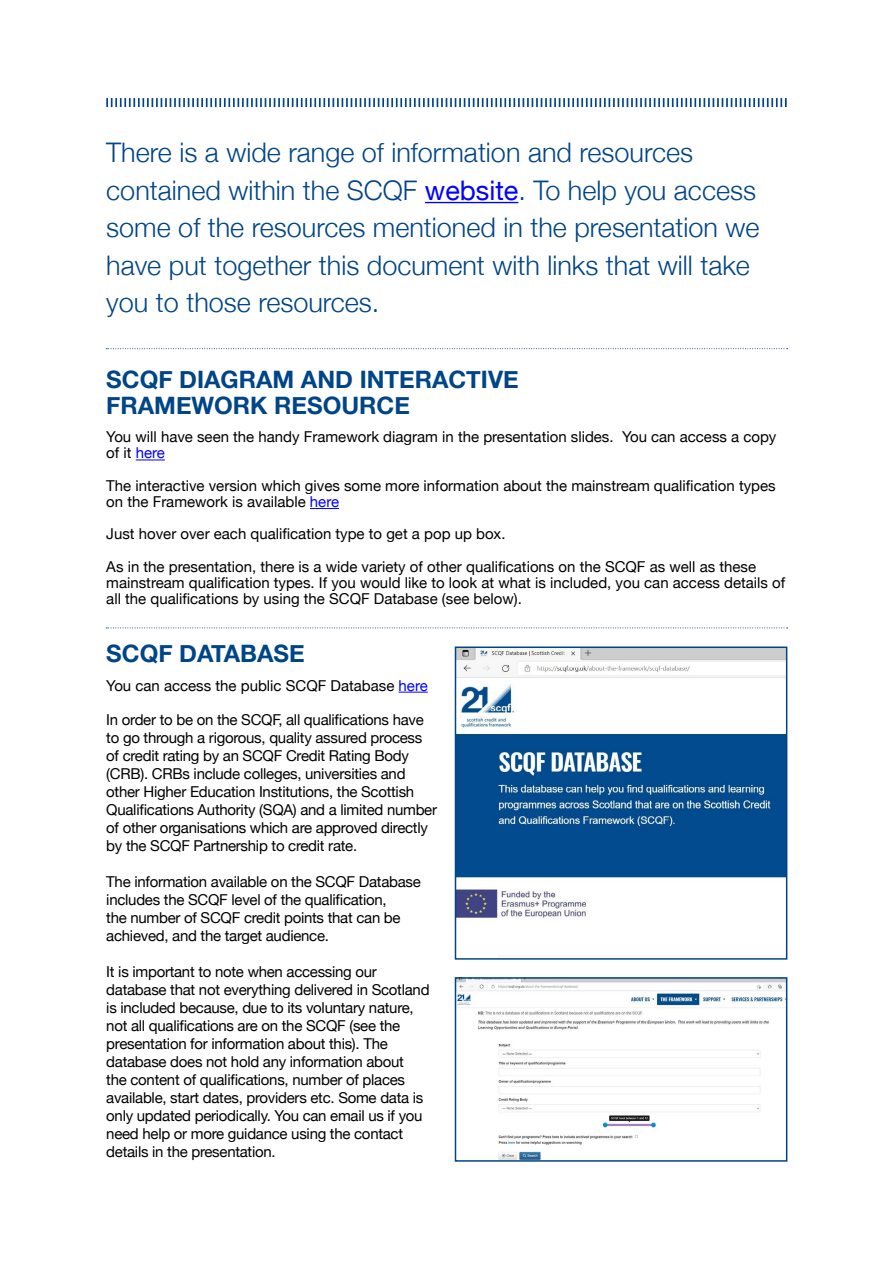
<style>
.page{position:relative;width:893px;height:1263px;background:#fff}
.page>*{position:absolute;margin:0;border:0;box-sizing:border-box;transform-origin:0 0}
.t1{font:300 27px/37.5px "Helvetica Neue";color:#004587}
.t2{font:700 24px/26px "Helvetica Neue";color:#004587}
.t3{font:15px/18px "Helvetica Neue";letter-spacing:-.02em;color:#000}
.t4{font:15px/16.2px "Helvetica Neue";color:#000}
.s1{font-weight:400;color:#00f}
.s2{color:#00f}
</style>
<div class="page">
<hr style="left:425px;top:202px;width:93px;height:1px;background:#00f">
<svg style="left:136px;top:460px;width:29px;height:1px"></svg>
<svg style="left:310px;top:508px;width:29px;height:1px"></svg>
<svg style="left:399px;top:692px;width:29px;height:1px"></svg>
<img style="left:458px;top:649px;width:326px;height:269px">
<div style="left:455px;top:646px;width:332px;height:314px;border:2px solid #004587"></div>
<img style="left:458px;top:980px;width:326px;height:179px">
<div style="left:455px;top:977px;width:332px;height:185px;border:2px solid #004587"></div>
<svg style="left:106px;top:98px;width:681px;height:9px"></svg>
<svg style="left:106px;top:348px;width:682px;height:1px"></svg>
<svg style="left:106px;top:627px;width:682px;height:1px"></svg>
<p class="t1" style="left:106px;top:132px;width:655px">There is a wide range of information and resources contained within the SCQF <span class="s1">website</span>. To help you access some of the resources mentioned in the presentation we have put together this document with links that will take you to those resources.</p>
<h2 class="t2" style="left:106px;top:367px;width:414px">SCQF DIAGRAM AND INTERACTIVE<br>FRAMEWORK RESOURCE</h2>
<p class="t4" style="left:106px;top:430px;width:672px">You will have seen the handy Framework diagram in the presentation slides. You can access a copy of it <span class="s2">here</span></p>
<p class="t4" style="left:106px;top:478px;width:671px">The interactive version which gives some more information about the mainstream qualification types on the Framework is available <span class="s2">here</span></p>
<p class="t4" style="left:106px;top:519px;width:651px;line-height:32.4px">Just hover over each qualification type to get a pop up box.<br>As in the presentation, there is a wide variety of other qualifications on the SCQF as well as these</p>
<p class="t4" style="left:106px;top:575px;width:681px">mainstream qualification types. If you would like to look at what is included, you can access details of all the qualifications by using the SCQF Database (see below).</p>
<h2 class="t2" style="left:106px;top:641px;width:200px">SCQF DATABASE</h2>
<p class="t4" style="left:106px;top:678px;width:323px">You can access the public SCQF Database <span class="s2">here</span></p>
<p class="t3" style="left:106px;top:711px;width:332px">In order to be on the SCQF, all qualifications have to go through a rigorous, quality assured process of credit rating by an SCQF Credit Rating Body (CRB). CRBs include colleges, universities and other Higher Education Institutions, the Scottish Qualifications Authority (SQA) and a limited number of other organisations which are approved directly by the SCQF Partnership to credit rate.</p>
<p class="t3" style="left:106px;top:873px;width:316px">The information available on the SCQF Database includes the SCQF level of the qualification,<br>the number of SCQF credit points that can be achieved, and the target audience.</p>
<p class="t3" style="left:106px;top:963px;width:325px">It is important to note when accessing our database that not everything delivered in Scotland is included because, due to its voluntary nature, not all qualifications are on the SCQF (see the presentation for information about this). The database does not hold any information about<br>the content of qualifications, number of places available, start dates, providers etc. Some data is only updated periodically. You can email us if you need help or more guidance using the contact details in the presentation.</p>
</div>
